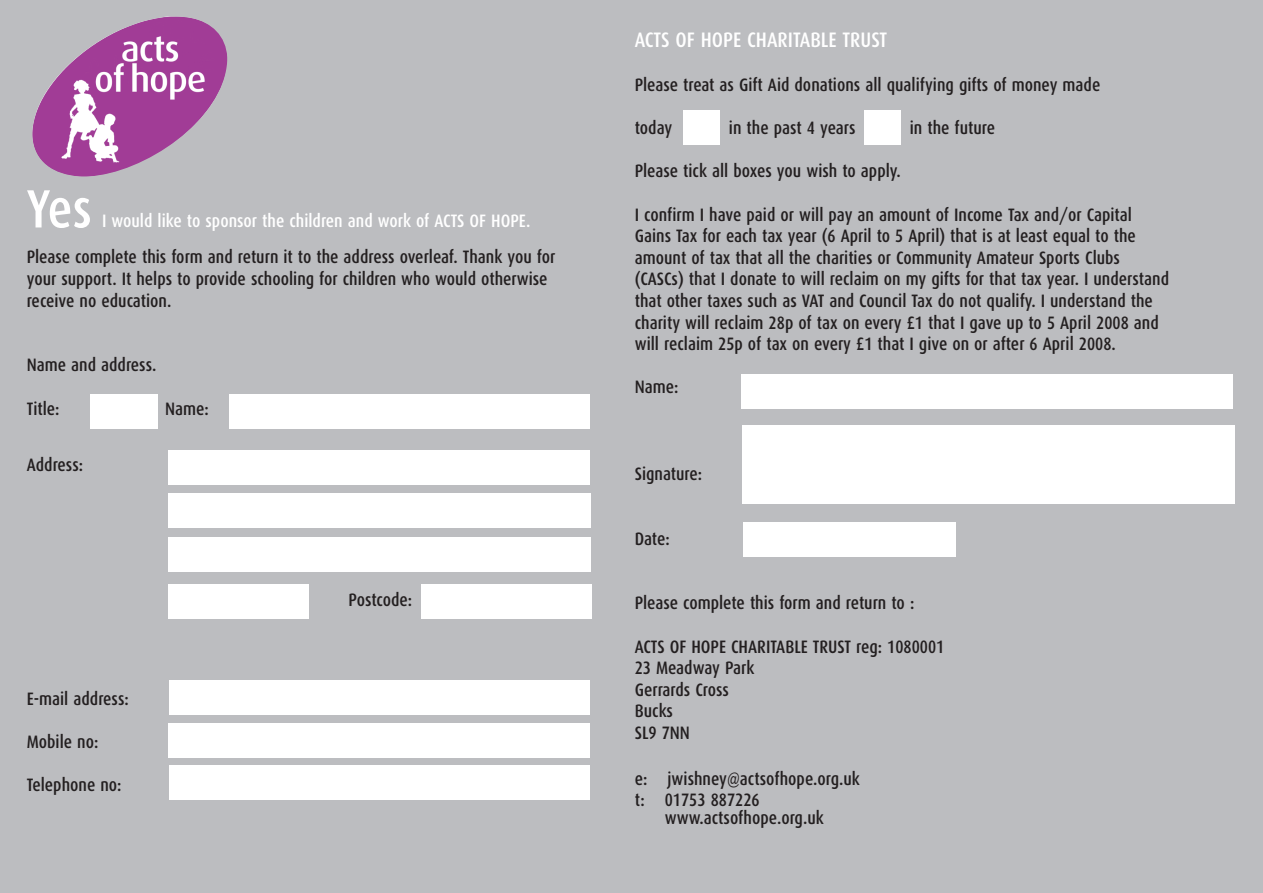
<style>
.page{position:relative;width:1263px;height:893px;background:#bcbdc0}
.page>*{position:absolute;margin:0;border:0;box-sizing:border-box;transform-origin:0 0}
.t1{font:500 54px "Dax Condensed";color:#fff}
.t2{font:500 21px "Dax Condensed";color:#fff}
.t3{font:500 18px/21.6px "Dax Condensed";color:#231f20}
.t4{font:500 18px "Dax Condensed";color:#fff}
</style>
<div class="page">
<img style="left:32px;top:16px;width:195px;height:161px">
<div style="left:421px;top:584px;width:170px;height:34px;background:#fff"></div>
<div style="left:90px;top:394px;width:68px;height:35px;background:#fff"></div>
<div style="left:683px;top:111px;width:36px;height:34px;background:#fff"></div>
<div style="left:865px;top:110px;width:36px;height:35px;background:#fff"></div>
<div style="left:230px;top:395px;width:360px;height:34px;background:#fff"></div>
<div style="left:741px;top:375px;width:492px;height:34px;background:#fff"></div>
<div style="left:743px;top:522px;width:212px;height:35px;background:#fff"></div>
<div style="left:742px;top:426px;width:493px;height:77px;background:#fff"></div>
<div style="left:168px;top:450px;width:422px;height:35px;background:#fff"></div>
<div style="left:168px;top:494px;width:423px;height:34px;background:#fff"></div>
<div style="left:168px;top:584px;width:141px;height:34px;background:#fff"></div>
<div style="left:168px;top:537px;width:423px;height:35px;background:#fff"></div>
<div style="left:170px;top:680px;width:420px;height:34px;background:#fff"></div>
<div style="left:168px;top:723px;width:422px;height:35px;background:#fff"></div>
<div style="left:170px;top:765px;width:420px;height:35px;background:#fff"></div>
<h1 class="t1" style="left:27px;top:179px;width:67px">Yes</h1>
<p class="t4" style="left:102px;top:211px;width:430px">I would like to sponsor the children and work of ACTS OF HOPE.</p>
<p class="t3" style="left:27px;top:247px;width:530px">Please complete this form and return it to the address overleaf. Thank you for your support. It helps to provide schooling for children who would otherwise receive no education.</p>
<p class="t3" style="left:27px;top:355px;width:131px">Name and address.</p>
<p class="t3" style="left:27px;top:398px;width:34px">Title:</p>
<p class="t3" style="left:165px;top:398px;width:45px">Name:</p>
<p class="t3" style="left:27px;top:455px;width:58px">Address:</p>
<p class="t3" style="left:27px;top:688px;width:104px">E-mail address:</p>
<p class="t3" style="left:27px;top:731px;width:73px">Mobile no:</p>
<p class="t3" style="left:27px;top:774px;width:96px">Telephone no:</p>
<p class="t3" style="left:349px;top:589px;width:65px">Postcode:</p>
<p class="t2" style="left:635px;top:28px;width:254px">ACTS OF HOPE CHARITABLE TRUST</p>
<p class="t3" style="left:635px;top:74px;width:467px">Please treat as Gift Aid donations all qualifying gifts of money made</p>
<p class="t3" style="left:635px;top:117px;width:39px">today</p>
<p class="t3" style="left:729px;top:117px;width:128px">in the past 4 years</p>
<p class="t3" style="left:910px;top:117px;width:87px">in the future</p>
<p class="t3" style="left:635px;top:161px;width:267px">Please tick all boxes you wish to apply.</p>
<p class="t3" style="left:635px;top:204px;width:536px">I confirm I have paid or will pay an amount of Income Tax and/or Capital Gains Tax for each tax year (6 April to 5 April) that is at least equal to the amount of tax that all the charities or Community Amateur Sports Clubs (CASCs) that I donate to will reclaim on my gifts for that tax year. I understand that other taxes such as VAT and Council Tax do not qualify. I understand the charity will reclaim 28p of tax on every £1 that I gave up to 5 April 2008 and will reclaim 25p of tax on every £1 that I give on or after 6 April 2008.</p>
<p class="t3" style="left:635px;top:377px;width:45px">Name:</p>
<p class="t3" style="left:635px;top:463px;width:69px">Signature:</p>
<p class="t3" style="left:635px;top:528px;width:36px">Date:</p>
<p class="t3" style="left:635px;top:593px;width:281px">Please complete this form and return to :</p>
<p class="t3" style="left:635px;top:636px;width:311px">ACTS OF HOPE CHARITABLE TRUST reg: 1080001<br>23 Meadway Park<br>Gerrards Cross<br>Bucks<br>SL9 7NN</p>
<p class="t3" style="left:635px;top:768px;width:227px;line-height:21px">e: jwishney@actsofhope.org.uk t: 01753 887226</p>
<p class="t3" style="left:665px;top:807px;width:160px">www.actsofhope.org.uk</p>
</div>
